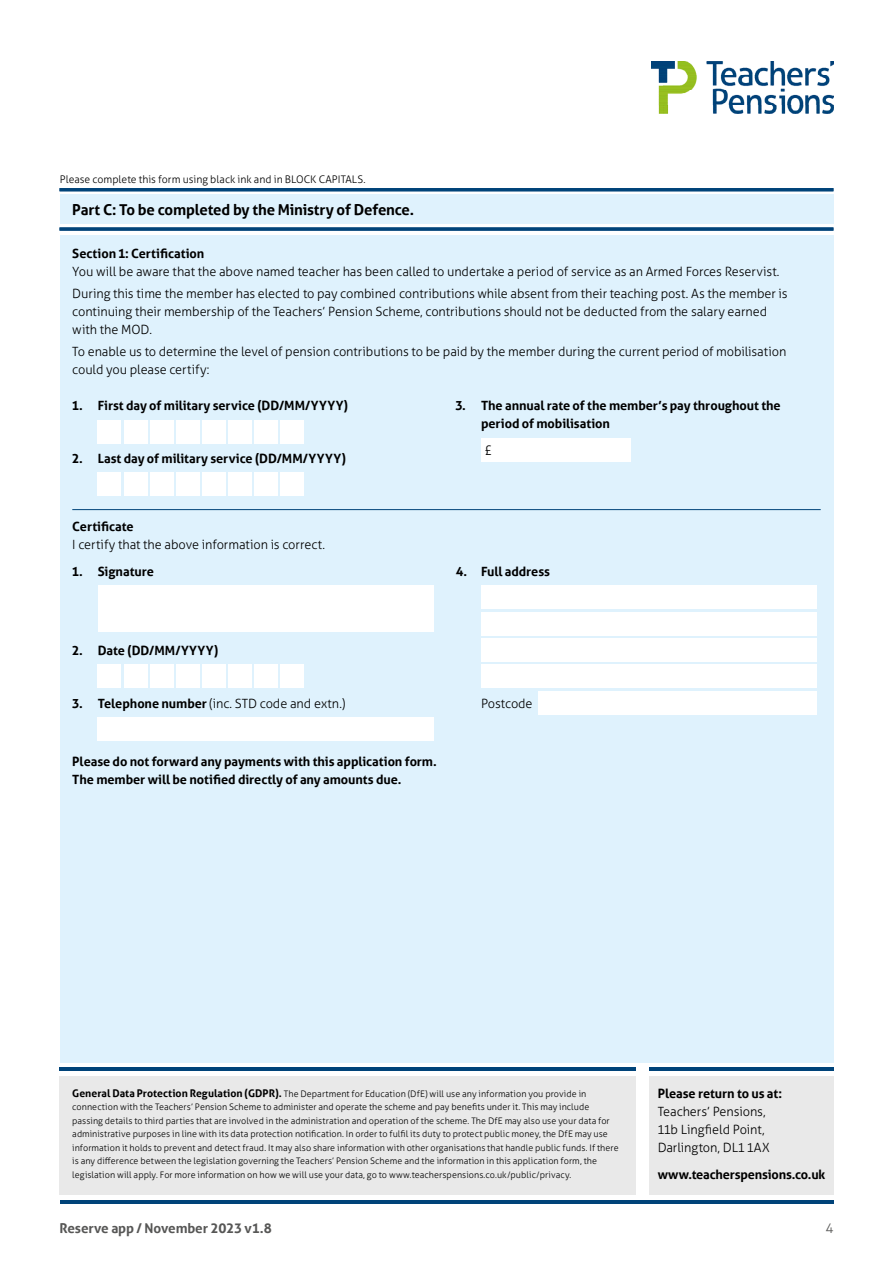
<style>
.page{position:relative;width:893px;height:1263px;background:#fff}
.page>*{position:absolute;margin:0;border:0;box-sizing:border-box;transform-origin:0 0}
.Body_9_12{font:700 15px "Aller";letter-spacing:-.015em;color:#000}
.t1{font:700 13.5px "Aller";letter-spacing:-.01em;color:#575756}
.t2{font:300 13.5px "Aller";color:#575756}
.Body_9_12-2{font:300 13.5px "Aller";color:#000}
.Body_9_16{font:300 12.75px/18px "Aller";letter-spacing:-.005em;color:#000}
.Body_9_16-2{font:700 12.75px/18px "Aller";letter-spacing:-.005em;color:#000}
.Body_9_12-3{font:700 12.75px "Aller";letter-spacing:-.005em;color:#000}
.Body_9_12-4{font:300 12.75px "Aller";letter-spacing:-.005em;color:#000}
.Body_9_12-5{font:300 10.5px "Aller";color:#000}
.Body_9_12-6{font:300 9px/13.5px "Aller";letter-spacing:.01em;color:#000}
.s1{font-weight:700}
.s2{font-weight:700;font-size:10.5px}
</style>
<div class="page">
<hr style="left:60px;top:1200px;width:773px;height:3px;background:#004379">
<img style="left:652px;top:61px;width:181px;height:52px">
<div style="left:60px;top:194px;width:773px;height:30px;background:#dff2fd"></div>
<hr style="left:60px;top:188px;width:773px;height:3px;background:#004379">
<svg style="left:60px;top:227px;width:773px;height:4px;background:#145283"></svg>
<div style="left:60px;top:236px;width:773px;height:152px;background:#dff2fd"></div>
<hr style="left:60px;top:1067px;width:576px;height:4px;background:#004379">
<hr style="left:649px;top:1067px;width:184px;height:4px;background:#004379">
<div style="left:60px;top:1076px;width:576px;height:119px;background:#e9e9e9"></div>
<div style="left:649px;top:1076px;width:184px;height:119px;background:#e9e9e9"></div>
<div style="left:60px;top:388px;width:773px;height:121px;background:#dff2fd"></div>
<div style="left:98px;top:420px;width:23px;height:23px;background:#fff"></div>
<div style="left:124px;top:420px;width:23px;height:23px;background:#fff"></div>
<div style="left:150px;top:420px;width:23px;height:23px;background:#fff"></div>
<div style="left:176px;top:420px;width:23px;height:23px;background:#fff"></div>
<div style="left:202px;top:420px;width:23px;height:23px;background:#fff"></div>
<div style="left:228px;top:420px;width:23px;height:23px;background:#fff"></div>
<div style="left:254px;top:420px;width:24px;height:23px;background:#fff"></div>
<div style="left:280px;top:420px;width:24px;height:23px;background:#fff"></div>
<div style="left:98px;top:473px;width:23px;height:23px;background:#fff"></div>
<div style="left:124px;top:473px;width:23px;height:23px;background:#fff"></div>
<div style="left:150px;top:473px;width:23px;height:23px;background:#fff"></div>
<div style="left:176px;top:473px;width:23px;height:23px;background:#fff"></div>
<div style="left:202px;top:473px;width:23px;height:23px;background:#fff"></div>
<div style="left:228px;top:473px;width:23px;height:23px;background:#fff"></div>
<div style="left:254px;top:473px;width:24px;height:23px;background:#fff"></div>
<div style="left:280px;top:473px;width:24px;height:23px;background:#fff"></div>
<div style="left:481px;top:438px;width:149px;height:23px;background:#fff"></div>
<div style="left:60px;top:509px;width:773px;height:553px;background:#dff2fd"></div>
<div style="left:98px;top:585px;width:336px;height:47px;background:#fff"></div>
<div style="left:98px;top:665px;width:23px;height:23px;background:#fff"></div>
<div style="left:124px;top:665px;width:23px;height:23px;background:#fff"></div>
<div style="left:150px;top:665px;width:23px;height:23px;background:#fff"></div>
<div style="left:176px;top:665px;width:23px;height:23px;background:#fff"></div>
<div style="left:202px;top:665px;width:23px;height:23px;background:#fff"></div>
<div style="left:228px;top:665px;width:23px;height:23px;background:#fff"></div>
<div style="left:254px;top:665px;width:24px;height:23px;background:#fff"></div>
<div style="left:280px;top:665px;width:24px;height:23px;background:#fff"></div>
<div style="left:98px;top:717px;width:336px;height:24px;background:#fff"></div>
<div style="left:481px;top:585px;width:336px;height:24px;background:#fff"></div>
<div style="left:481px;top:612px;width:336px;height:23px;background:#fff"></div>
<div style="left:481px;top:638px;width:336px;height:24px;background:#fff"></div>
<div style="left:481px;top:665px;width:336px;height:23px;background:#fff"></div>
<div style="left:538px;top:691px;width:279px;height:23px;background:#fff"></div>
<hr style="left:72px;top:509px;width:749px;height:1px;background:#004379">
<p class="Body_9_12-5" style="left:60px;top:173px;width:307px">Please complete this form using black ink and in BLOCK CAPITALS.</p>
<p class="Body_9_12" style="left:103px;top:200px;width:11px">B</p>
<p class="Body_9_12" style="left:278px;top:200px;width:70px">employer.</p>
<p class="Body_9_12" style="left:72px;top:200px;width:343px">Part C: To be completed by the Ministry of Defence.</p>
<p class="Body_9_16-2" style="left:72px;top:244px;width:134px">Section 1: Certification</p>
<p class="Body_9_16" style="left:72px;top:262px;width:709px">You will be aware that the above named teacher has been called to undertake a period of service as an Armed Forces Reservist.</p>
<p class="Body_9_16" style="left:72px;top:284px;width:717px">During this time the member has elected to pay combined contributions while absent from their teaching post. As the member is continuing their membership of the Teachers’ Pension Scheme, contributions should not be deducted from the salary earned with the MOD.</p>
<p class="Body_9_16" style="left:72px;top:343px;width:715px">To enable us to determine the level of pension contributions to be paid by the member during the current period of mobilisation could you please certify:</p>
<p class="Body_9_16-2" style="left:72px;top:397px;width:277px">1. First day of military service (DD/MM/YYYY)</p>
<p class="Body_9_16-2" style="left:72px;top:449px;width:275px">2. Last day of military service (DD/MM/YYYY)</p>
<p class="Body_9_16-2" style="left:72px;top:518px;width:63px">Certificate</p>
<p class="Body_9_12-4" style="left:72px;top:537px;width:254px">I certify that the above information is correct.</p>
<p class="Body_9_16-2" style="left:72px;top:562px;width:83px">1. Signature</p>
<p class="Body_9_16-2" style="left:481px;top:397px;width:301px;text-indent:-26px">3. The annual rate of the member’s pay throughout the period of mobilisation</p>
<p class="Body_9_12-2" style="left:484px;top:441px;width:10px">£</p>
<p class="Body_9_16-2" style="left:455px;top:562px;width:96px">4. Full address</p>
<p class="Body_9_16-2" style="left:72px;top:641px;width:147px">2. Date (DD/MM/YYYY)</p>
<p class="Body_9_16" style="left:72px;top:694px;width:275px"><span class="s1">3. Telephone number</span> (inc. STD code and extn.)</p>
<p class="Body_9_12-3" style="left:72px;top:754px;width:366px">Please do not forward any payments with this application form.</p>
<p class="Body_9_12-3" style="left:72px;top:772px;width:331px">The member will be notified directly of any amounts due.</p>
<p class="Body_9_16" style="left:481px;top:694px;width:53px">Postcode</p>
<p class="Body_9_12-6" style="left:72px;top:1087px;width:548px"><span class="s2">General Data Protection Regulation (GDPR).</span> The Department for Education (DfE) will use any information you provide in connection with the Teachers’ Pension Scheme to administer and operate the scheme and pay benefits under it. This may include passing details to third parties that are involved in the administration and operation of the scheme. The DfE may also use your data for administrative purposes in line with its data protection notification. In order to fulfil its duty to protect public money, the DfE may use information it holds to prevent and detect fraud. It may also share information with other organisations that handle public funds. If there is any difference between the legislation governing the Teachers’ Pension Scheme and the information in this application form, the legislation will apply. For more information on how we will use your data, go to www.teacherspensions.co.uk/public/privacy.</p>
<p class="Body_9_16" style="left:658px;top:1085px;width:126px"><span class="s1">Please return to us at:<br></span>Teachers’ Pensions,<br>11b Lingfield Point,<br>Darlington, DL1 1AX</p>
<p class="Body_9_16-2" style="left:658px;top:1165px;width:169px">www.teacherspensions.co.uk</p>
<h2 class="t1" style="left:60px;top:1220px;width:214px">Reserve app / November 2023 v1.8</h2>
<h2 class="t2" style="left:825px;top:1220px;width:10px">4</h2>
</div>
